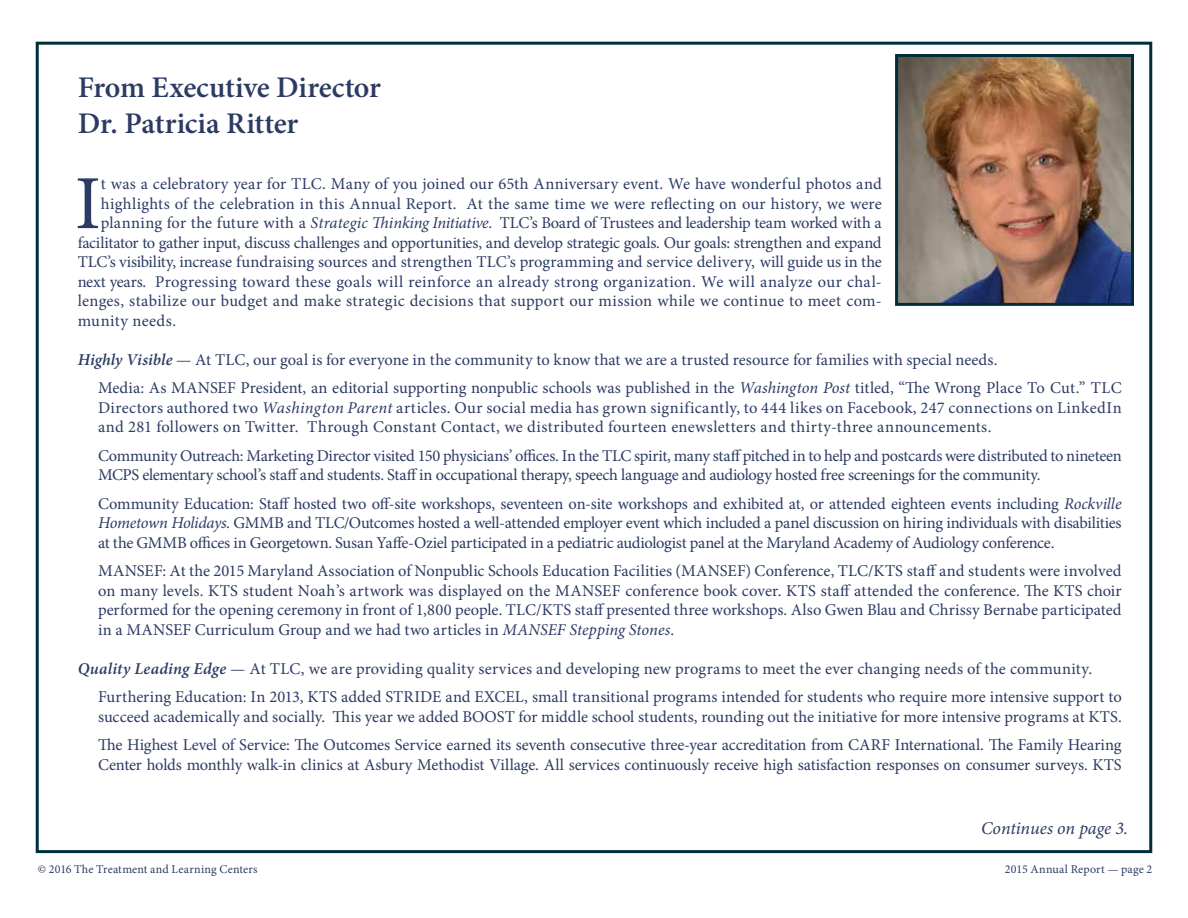
<style>
.page{position:relative;width:1188px;height:918px;background:#fff}
.page>*{position:absolute;margin:0;border:0;box-sizing:border-box;transform-origin:0 0}
.t1{font:76.5px "Minion Pro";color:#2c3b63}
.t2{font:600 30px/36px "Minion Pro";letter-spacing:-.01em;color:#2c3b63}
.t3{font:italic 18px "Minion Pro";letter-spacing:-.005em;color:#2c3b63}
.t4{font:16.5px/19.5px "Minion Pro";color:#2c3b63}
.t5{font:16.5px/19.5px "Minion Pro";letter-spacing:-.02em;color:#2c3b63}
.t6{font:16.5px/19.5px "Minion Pro";letter-spacing:.025em;color:#2c3b63}
.t7{font:16.5px "Minion Pro";letter-spacing:.02em;color:#2c3b63}
.t8{font:12px "Minion Pro";letter-spacing:.01em;color:#2c3b63}
.s1{font-style:italic}
.s2{font-weight:600;font-style:italic}
</style>
<div class="page">
<div style="left:36px;top:42px;width:1116px;height:811px;background:#fff;border:3px solid #002f3b"></div>
<img style="left:899px;top:58px;width:231px;height:244px">
<div style="left:895px;top:54px;width:239px;height:252px;border:3px solid #002f3b"></div>
<h2 class="t2" style="left:78px;top:70px;width:305px">From Executive Director<br>Dr. Patricia Ritter</h2>
<h1 class="t1" style="left:75px;top:152px;width:28px">I</h1>
<p class="t4" style="left:101px;top:174px;width:782px">t was a celebratory year for TLC. Many of you joined our 65th Anniversary event. We have wonderful photos and</p>
<p class="t4" style="left:101px;top:194px;width:782px">highlights of the celebration in this Annual Report. At the same time we were reflecting on our history, we were</p>
<p class="t4" style="left:101px;top:213px;width:782px">planning for the future with a <span class="s1">Strategic Thinking Initiative</span>. TLC’s Board of Trustees and leadership team worked with a</p>
<p class="t5" style="left:78px;top:233px;width:805px">facilitator to gather input, discuss challenges and opportunities, and develop strategic goals. Our goals: strengthen and expand</p>
<p class="t4" style="left:78px;top:252px;width:805px">TLC’s visibility, increase fundraising sources and strengthen TLC’s programming and service delivery, will guide us in the</p>
<p class="t7" style="left:78px;top:270px;width:805px">next years. Progressing toward these goals will reinforce an already strong organization. We will analyze our chal-</p>
<p class="t7" style="left:78px;top:290px;width:805px">lenges, stabilize our budget and make strategic decisions that support our mission while we continue to meet com-</p>
<p class="t6" style="left:78px;top:311px;width:100px">munity needs.</p>
<p class="t4" style="left:98px;top:345px;width:1025px;line-height:28.5px;text-indent:-20px"><span class="s2">Highly Visible</span> — At TLC, our goal is for everyone in the community to know that we are a trusted resource for families with special needs.<br>Media: As MANSEF President, an editorial supporting nonpublic schools was published in the <span class="s1">Washington Post</span> titled, “The Wrong Place To Cut.” TLC</p>
<p class="t6" style="left:98px;top:398px;width:1025px">Directors authored two <span class="s1">Washington Parent</span> articles. Our social media has grown significantly, to 444 likes on Facebook, 247 connections on LinkedIn and 281 followers on Twitter. Through Constant Contact, we distributed fourteen enewsletters and thirty-three announcements.</p>
<p class="t5" style="left:98px;top:446px;width:1025px">Community Outreach: Marketing Director visited 150 physicians’ offices. In the TLC spirit, many staff pitched in to help and postcards were distributed to nineteen<br>MCPS elementary school’s staff and students. Staff in occupational therapy, speech language and audiology hosted free screenings for the community.</p>
<p class="t4" style="left:98px;top:494px;width:1025px;text-align:justify">Community Education: Staff hosted two off-site workshops, seventeen on-site workshops and exhibited at, or attended eighteen events including <span class="s1">Rockville Hometown Holidays</span>. GMMB and TLC/Outcomes hosted a well-attended employer event which included a panel discussion on hiring individuals with disabilities at the GMMB offices in Georgetown. Susan Yaffe-Oziel participated in a pediatric audiologist panel at the Maryland Academy of Audiology conference.</p>
<p class="t4" style="left:98px;top:561px;width:1025px;text-align:justify">MANSEF: At the 2015 Maryland Association of Nonpublic Schools Education Facilities (MANSEF) Conference, TLC/KTS staff and students were involved on many levels. KTS student Noah’s artwork was displayed on the MANSEF conference book cover. KTS staff attended the conference. The KTS choir performed for the opening ceremony in front of 1,800 people. TLC/KTS staff presented three workshops. Also Gwen Blau and Chrissy Bernabe participated in a MANSEF Curriculum Group and we had two articles in <span class="s1">MANSEF Stepping Stones</span>.</p>
<p class="t4" style="left:98px;top:654px;width:1025px;line-height:28.5px;text-indent:-20px"><span class="s2">Quality Leading Edge</span> — At TLC, we are providing quality services and developing new programs to meet the ever changing needs of the community.<br>Furthering Education: In 2013, KTS added STRIDE and EXCEL, small transitional programs intended for students who require more intensive support to</p>
<p class="t4" style="left:98px;top:702px;width:1025px;line-height:28.5px">succeed academically and socially. This year we added BOOST for middle school students, rounding out the initiative for more intensive programs at KTS.<br>The Highest Level of Service: The Outcomes Service earned its seventh consecutive three-year accreditation from CARF International. The Family Hearing</p>
<p class="t4" style="left:98px;top:755px;width:1025px">Center holds monthly walk-in clinics at Asbury Methodist Village. All services continuously receive high satisfaction responses on consumer surveys. KTS</p>
<p class="t3" style="left:981px;top:816px;width:149px">Continues on page 3.</p>
<p class="t8" style="left:38px;top:861px;width:221px">© 2016 The Treatment and Learning Centers</p>
<p class="t8" style="left:1005px;top:861px;width:149px">2015 Annual Report — page 2</p>
</div>
